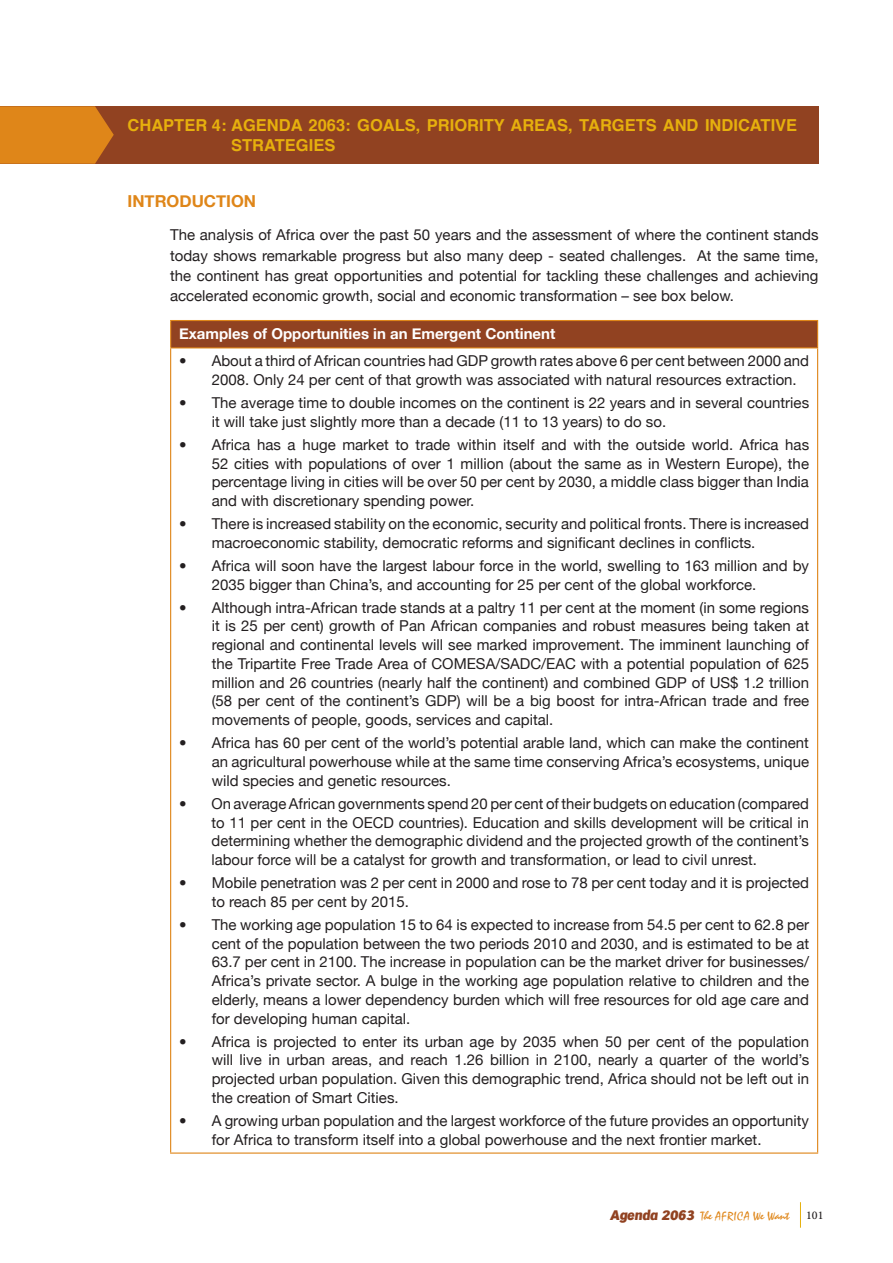
<style>
.page{position:relative;width:893px;height:1263px;background:#fff}
.page>*{position:absolute;margin:0;border:0;box-sizing:border-box;transform-origin:0 0}
.t1{font:700 16.5px/19.8px "Helvetica";color:#e6b00d}
.t2{font:700 16.5px "Helvetica Neue";color:#df8619}
.t3{font:15px/18.8px "Helvetica Neue";color:#231f20;text-align:justify}
.t4{font:700 15px "Helvetica Neue";color:#fff}
.t5{font:12px "Staccato 222 BT";color:#df8619}
.s1{font-family:"Hamburg";font-weight:800;font-style:italic;font-size:13.5px;color:#914221}
.s2{font-family:"Adobe Arabic";font-size:16.5px;color:#231f20}
</style>
<div class="page">
<svg style="left:800px;top:1202px;width:1px;height:26px"></svg>
<div style="left:0;top:106px;width:819px;height:58px;background:#914221"></div>
<svg style="left:0;top:106px;width:114px;height:58px;background:#d77f19"></svg>
<div style="left:171px;top:320px;width:647px;height:28px;background:#914221"></div>
<hr style="left:170px;top:320px;width:648px;height:1px;background:#df8619">
<svg style="left:170px;top:321px;width:1px;height:26px"></svg>
<svg style="left:817px;top:321px;width:1px;height:26px"></svg>
<hr style="left:170px;top:347px;width:648px;height:1px;background:#df8619">
<hr style="left:170px;top:348px;width:1px;height:804px;background:#df8619">
<hr style="left:817px;top:348px;width:1px;height:804px;background:#df8619">
<hr style="left:170px;top:1152px;width:648px;height:1px;background:#df8619">
<p class="t1" style="left:231px;top:116px;width:568px;text-indent:-104px">CHAPTER 4: AGENDA 2063: GOALS, PRIORITY AREAS, TARGETS AND INDICATIVE<br>STRATEGIES</p>
<p class="t2" style="left:128px;top:191px;width:130px">INTRODUCTION</p>
<p class="t3" style="left:170px;top:225px;width:650px;line-height:20.2px">The analysis of Africa over the past 50 years and the assessment of where the continent stands today shows remarkable progress but also many deep - seated challenges. At the same time, the continent has great opportunities and potential for tackling these challenges and achieving accelerated economic growth, social and economic transformation – see box below.</p>
<p class="t4" style="left:179px;top:325px;width:378px">Examples of Opportunities in an Emergent Continent</p>
<p class="t3" style="left:212px;top:351px;width:599px;text-indent:-33px">• About a third of African countries had GDP growth rates above 6 per cent between 2000 and<br>2008. Only 24 per cent of that growth was associated with natural resources extraction.</p>
<p class="t3" style="left:212px;top:393px;width:599px;text-indent:-33px">• The average time to double incomes on the continent is 22 years and in several countries it will take just slightly more than a decade (11 to 13 years) to do so.</p>
<p class="t3" style="left:212px;top:435px;width:599px;text-indent:-33px">• Africa has a huge market to trade within itself and with the outside world. Africa has 52 cities with populations of over 1 million (about the same as in Western Europe), the percentage living in cities will be over 50 per cent by 2030, a middle class bigger than India and with discretionary spending power.</p>
<p class="t3" style="left:212px;top:514px;width:599px;text-indent:-33px">• There is increased stability on the economic, security and political fronts. There is increased macroeconomic stability, democratic reforms and significant declines in conflicts.</p>
<p class="t3" style="left:212px;top:556px;width:599px;text-indent:-33px">• Africa will soon have the largest labour force in the world, swelling to 163 million and by<br>2035 bigger than China’s, and accounting for 25 per cent of the global workforce.</p>
<p class="t3" style="left:212px;top:598px;width:599px;text-indent:-33px">• Although intra-African trade stands at a paltry 11 per cent at the moment (in some regions it is 25 per cent) growth of Pan African companies and robust measures being taken at regional and continental levels will see marked improvement. The imminent launching of the Tripartite Free Trade Area of COMESA/SADC/EAC with a potential population of 625 million and 26 countries (nearly half the continent) and combined GDP of US$ 1.2 trillion (58 per cent of the continent’s GDP) will be a big boost for intra-African trade and free movements of people, goods, services and capital.</p>
<p class="t3" style="left:212px;top:733px;width:599px;text-indent:-33px">• Africa has 60 per cent of the world’s potential arable land, which can make the continent an agricultural powerhouse while at the same time conserving Africa’s ecosystems, unique wild species and genetic resources.</p>
<p class="t3" style="left:212px;top:794px;width:599px;text-indent:-32px">• On average African governments spend 20 per cent of their budgets on education (compared to 11 per cent in the OECD countries). Education and skills development will be critical in determining whether the demographic dividend and the projected growth of the continent’s labour force will be a catalyst for growth and transformation, or lead to civil unrest.</p>
<p class="t3" style="left:212px;top:873px;width:599px;text-indent:-33px">• Mobile penetration was 2 per cent in 2000 and rose to 78 per cent today and it is projected to reach 85 per cent by 2015.</p>
<p class="t3" style="left:212px;top:915px;width:599px;text-indent:-33px">• The working age population 15 to 64 is expected to increase from 54.5 per cent to 62.8 per cent of the population between the two periods 2010 and 2030, and is estimated to be at 63.7 per cent in 2100. The increase in population can be the market driver for businesses/ Africa’s private sector. A bulge in the working age population relative to children and the elderly, means a lower dependency burden which will free resources for old age care and for developing human capital.</p>
<p class="t3" style="left:212px;top:1032px;width:599px;text-indent:-33px">• Africa is projected to enter its urban age by 2035 when 50 per cent of the population will live in urban areas, and reach 1.26 billion in 2100, nearly a quarter of the world’s projected urban population. Given this demographic trend, Africa should not be left out in the creation of Smart Cities.</p>
<p class="t3" style="left:212px;top:1111px;width:599px;text-indent:-33px">• A growing urban population and the largest workforce of the future provides an opportunity for Africa to transform itself into a global powerhouse and the next frontier market.</p>
<p class="t5" style="left:610px;top:1208px;width:215px"><span class="s1">Agenda 2063</span> The AFRICA We Want <span class="s2">101</span></p>
</div>
